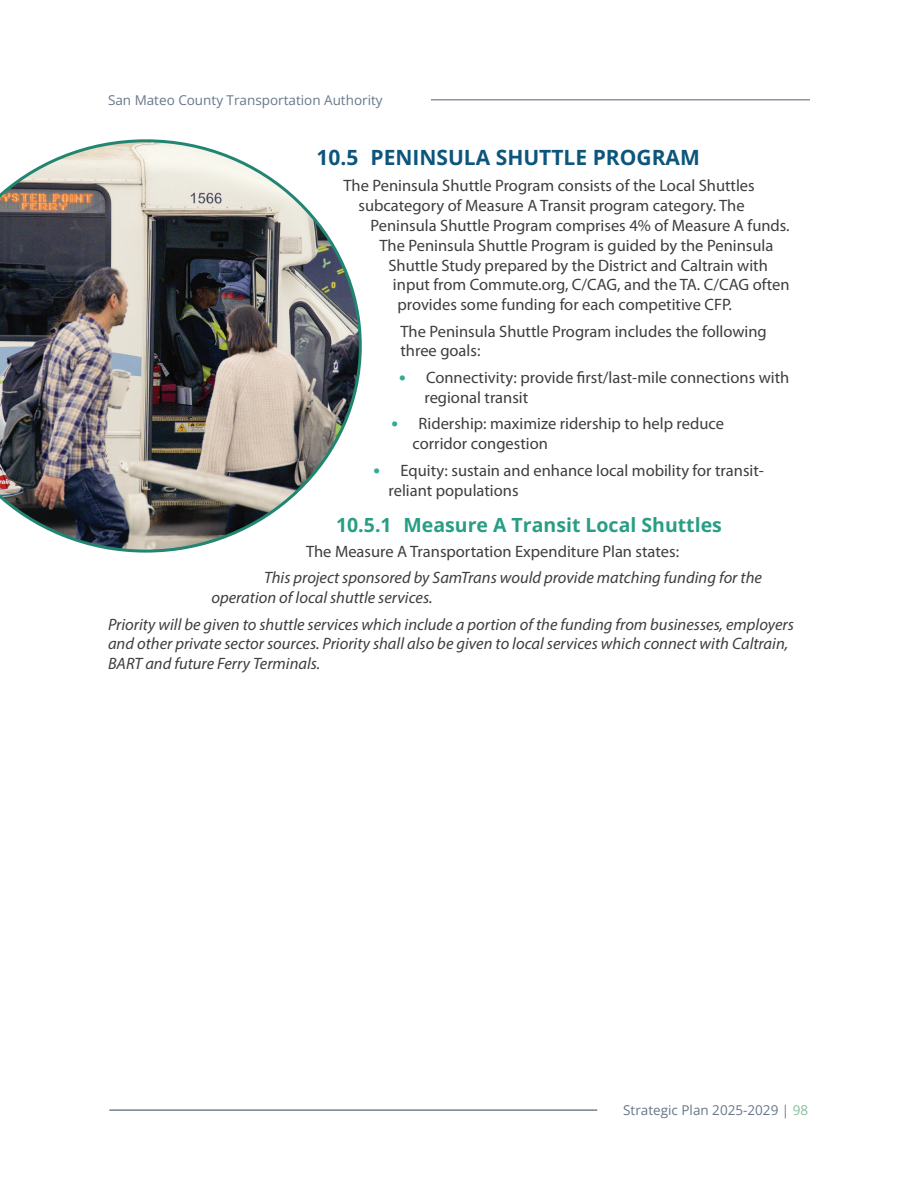
<style>
.page{position:relative;width:918px;height:1188px;background:#fff}
.page>*{position:absolute;margin:0;border:0;box-sizing:border-box;transform-origin:0 0}
.t1{font:700 21px "Open Sans";color:#0c567c}
.t2{font:700 19.5px "Open Sans";color:#289e85}
.t3{font:16.5px/19.8px "Myriad Pro";color:#3e3e3f}
.t4{font:italic 16.5px/19.8px "Myriad Pro";color:#3e3e3f}
.t5{font:13.5px "Open Sans";color:#677789}
.s1{font-weight:700;font-size:19.5px;color:#35a992}
.s2{color:#85be9a}
</style>
<div class="page">
<hr style="left:431px;top:99px;width:379px;height:2px;background:#8e96a6">
<hr style="left:109px;top:1109px;width:488px;height:2px;background:#748092">
<img style="left:0;top:139px;width:362px;height:414px">
<p class="t5" style="left:108px;top:91px;width:276px">San Mateo County Transportation Authority</p>
<h2 class="t1" style="left:316px;top:142px;width:385px">10.5 PENINSULA SHUTTLE PROGRAM</h2>
<p class="t3" style="left:344px;top:176px;width:413px">The Peninsula Shuttle Program consists of the Local Shuttles</p>
<p class="t3" style="left:358px;top:195px;width:388px">subcategory of Measure A Transit program category. The</p>
<p class="t3" style="left:370px;top:215px;width:421px">Peninsula Shuttle Program comprises 4% of Measure A funds.</p>
<p class="t3" style="left:379px;top:235px;width:395px">The Peninsula Shuttle Program is guided by the Peninsula</p>
<p class="t3" style="left:388px;top:255px;width:381px">Shuttle Study prepared by the District and Caltrain with</p>
<p class="t3" style="left:393px;top:275px;width:398px">input from Commute.org, C/CAG, and the TA. C/CAG often</p>
<p class="t3" style="left:397px;top:294px;width:336px">provides some funding for each competitive CFP.</p>
<p class="t3" style="left:400px;top:321px;width:368px">The Peninsula Shuttle Program includes the following three goals:</p>
<p class="t3" style="left:424px;top:367px;width:366px;text-indent:-25px"><span class="s1">•</span> Connectivity: provide first/last-mile connections with regional transit</p>
<p class="t3" style="left:412px;top:414px;width:313px;text-indent:-21px"><span class="s1">•</span> Ridership: maximize ridership to help reduce corridor congestion</p>
<p class="t3" style="left:389px;top:460px;width:377px;text-indent:-15px"><span class="s1">•</span> Equity: sustain and enhance local mobility for transit&shy;reliant populations</p>
<h3 class="t2" style="left:336px;top:512px;width:387px">10.5.1 Measure A Transit Local Shuttles</h3>
<p class="t3" style="left:306px;top:541px;width:375px">The Measure A Transportation Expenditure Plan states:</p>
<p class="t4" style="left:212px;top:568px;width:552px;text-indent:53px">This project sponsored by SamTrans would provide matching funding for the operation of local shuttle services.</p>
<p class="t4" style="left:108px;top:614px;width:687px">Priority will be given to shuttle services which include a portion of the funding from businesses, employers and other private sector sources. Priority shall also be given to local services which connect with Caltrain,<br>BART and future Ferry Terminals.</p>
<p class="t5" style="left:623px;top:1101px;width:187px">Strategic Plan 2025-2029 | <span class="s2">98</span></p>
</div>
